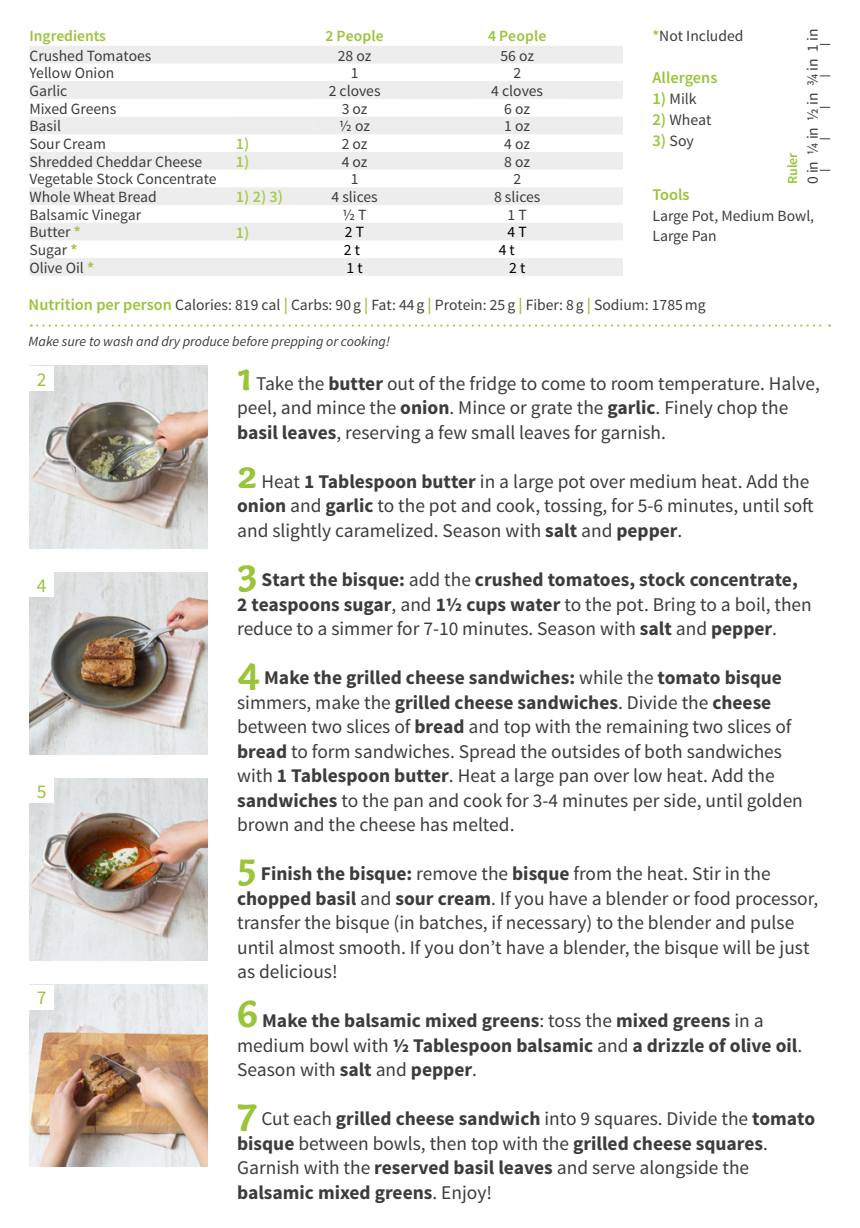
<style>
.page{position:relative;width:860px;height:1228px;background:#fff}
.page>*{position:absolute;margin:0;border:0;box-sizing:border-box;transform-origin:0 0}
.FRONT___BACK_Running{font:19.43px/24.5px "Source Sans Pro";color:#3c3c3b}
.FRONT___BACK_Running-2{font:700 19.43px/24.5px "Source Sans Pro";color:#3c3c3b}
.BACK_Numbers_on_Phot{font:19.43px "Source Sans Pro";color:#9ac43a}
.BACK_Text_next_to_ta{font:600 16.28px "Source Sans Pro";color:#9ac43a}
.BACK_Text_next_to_ta-2{font:600 16.28px "Source Sans Pro";color:#a6c94f}
.BACK_Text_next_to_ta-3{font:15.75px "Source Sans Pro";color:#3c3c3b}
.BACK_Table_Content_L{font:15.58px "Source Sans Pro";color:#3c3c3b}
.BACK_Text_next_to_ta-4{font:15.58px/20.8px "Source Sans Pro";color:#3c3c3b}
.BACK_Table_Content_C{font:15.58px "Source Sans Pro";color:#3c3c3b}
.BACK_Table_Header_CE{font:600 15.58px "Source Sans Pro";letter-spacing:.01em;color:#9ac43a}
.BACK_Table_Content_C-2{font:15.58px "Source Sans Pro";color:#000}
.BACK_Table_Content_L-2{font:600 15.58px "Source Sans Pro";color:#9ac43a}
.BACK_Text_next_to_ta-5{font:italic 14px "Source Sans Pro";color:#3c3c3b}
.t1{font:600 13.83px "Source Sans Pro";color:#9ac43a}
.s1{font-weight:700;color:#a6c94f}
.s2{font-weight:600;color:#9ac43a}
.s3{font-weight:600;font-size:16.45px;color:#9ac43a}
.s4{font-weight:600;font-size:16.28px;color:#9ac43a}
.s5{font-family:"Capucine Basic";font-weight:700;font-size:41.12px;color:#9ac43a}
.s6{font-weight:700}
.s7{font-family:"Capucine Basic";font-size:41.12px;color:#9ac43a}
.s8{font-weight:400}
</style>
<div class="page">
<svg style="left:30px;top:46px;width:592px;height:53px;fill:#ededed"></svg>
<svg style="left:30px;top:117px;width:592px;height:159px;fill:#ededed"></svg>
<img style="left:29px;top:778px;width:179px;height:182px">
<img style="left:29px;top:984px;width:179px;height:182px">
<img style="left:29px;top:366px;width:179px;height:182px">
<img style="left:29px;top:572px;width:179px;height:182px">
<div style="left:29px;top:366px;width:25px;height:24px;background:#fff"></div>
<div style="left:29px;top:572px;width:25px;height:24px;background:#fff"></div>
<div style="left:29px;top:778px;width:25px;height:25px;background:#fff"></div>
<div style="left:29px;top:984px;width:25px;height:25px;background:#fff"></div>
<svg style="left:31px;top:324px;width:799px;height:2px"></svg>
<p class="BACK_Table_Content_L-2" style="left:29px;top:25px;width:78px">Ingredients</p>
<p class="BACK_Table_Header_CE" style="left:325px;top:25px;width:60px">2 People</p>
<p class="BACK_Table_Header_CE" style="left:488px;top:25px;width:60px">4 People</p>
<p class="BACK_Table_Content_L" style="left:29px;top:46px;width:123px">Crushed Tomatoes</p>
<p class="BACK_Table_Content_C" style="left:338px;top:46px;width:35px">28 oz</p>
<p class="BACK_Table_Content_C" style="left:500px;top:46px;width:35px">56 oz</p>
<p class="BACK_Table_Content_L" style="left:29px;top:63px;width:86px">Yellow Onion</p>
<p class="BACK_Table_Content_C" style="left:350px;top:63px;width:9px">1</p>
<p class="BACK_Table_Content_C" style="left:513px;top:63px;width:9px">2</p>
<p class="BACK_Table_Content_L" style="left:29px;top:81px;width:39px">Garlic</p>
<p class="BACK_Table_Content_C" style="left:328px;top:81px;width:53px">2 cloves</p>
<p class="BACK_Table_Content_C" style="left:491px;top:81px;width:53px">4 cloves</p>
<p class="BACK_Table_Content_L" style="left:29px;top:99px;width:88px">Mixed Greens</p>
<p class="BACK_Table_Content_C" style="left:341px;top:99px;width:27px">3 oz</p>
<p class="BACK_Table_Content_C" style="left:504px;top:99px;width:27px">6 oz</p>
<p class="BACK_Table_Content_L" style="left:29px;top:116px;width:33px">Basil</p>
<p class="BACK_Table_Content_L" style="left:339px;top:116px;width:32px">½ oz</p>
<p class="BACK_Table_Content_C" style="left:504px;top:116px;width:27px">1 oz</p>
<p class="BACK_Table_Content_L" style="left:29px;top:134px;width:78px">Sour Cream</p>
<p class="BACK_Text_next_to_ta-2" style="left:236px;top:133px;width:15px">1)</p>
<p class="BACK_Table_Content_C" style="left:341px;top:134px;width:27px">2 oz</p>
<p class="BACK_Table_Content_C" style="left:504px;top:134px;width:27px">4 oz</p>
<p class="BACK_Table_Content_L" style="left:29px;top:152px;width:174px">Shredded Cheddar Cheese</p>
<p class="BACK_Text_next_to_ta-2" style="left:236px;top:151px;width:15px">1)</p>
<p class="BACK_Table_Content_L" style="left:341px;top:152px;width:27px">4 oz</p>
<p class="BACK_Table_Content_L" style="left:504px;top:152px;width:27px">8 oz</p>
<p class="BACK_Table_Content_L" style="left:29px;top:169px;width:188px">Vegetable Stock Concentrate</p>
<p class="BACK_Table_Content_C" style="left:350px;top:169px;width:9px">1</p>
<p class="BACK_Table_Content_C" style="left:513px;top:169px;width:9px">2</p>
<p class="BACK_Table_Content_L" style="left:29px;top:187px;width:129px">Whole Wheat Bread</p>
<p class="BACK_Text_next_to_ta-2" style="left:236px;top:186px;width:49px">1) 2) 3)</p>
<p class="BACK_Table_Content_C" style="left:331px;top:187px;width:48px">4 slices</p>
<p class="BACK_Table_Content_C" style="left:494px;top:187px;width:48px">8 slices</p>
<p class="BACK_Table_Content_L" style="left:29px;top:205px;width:113px">Balsamic Vinegar</p>
<p class="BACK_Table_Content_L" style="left:342px;top:205px;width:26px">½ T</p>
<p class="BACK_Table_Content_C" style="left:507px;top:205px;width:21px">1 T</p>
<p class="BACK_Table_Content_L" style="left:29px;top:222px;width:53px">Butter <span class="s1">*</span></p>
<p class="BACK_Text_next_to_ta-2" style="left:236px;top:221px;width:15px">1)</p>
<p class="BACK_Table_Content_C-2" style="left:345px;top:222px;width:21px">2 T</p>
<p class="BACK_Table_Content_C-2" style="left:507px;top:222px;width:21px">4 T</p>
<p class="BACK_Table_Content_L" style="left:29px;top:240px;width:50px">Sugar <span class="s1">*</span></p>
<p class="BACK_Table_Content_C-2" style="left:344px;top:240px;width:18px">2 t</p>
<p class="BACK_Table_Content_C-2" style="left:498px;top:240px;width:18px">4 t</p>
<p class="BACK_Table_Content_L" style="left:29px;top:258px;width:66px">Olive Oil <span class="s1">*</span></p>
<p class="BACK_Table_Content_C-2" style="left:346px;top:258px;width:18px">1 t</p>
<p class="BACK_Table_Content_C-2" style="left:509px;top:258px;width:18px">2 t</p>
<p class="BACK_Text_next_to_ta-4" style="left:652px;top:25px;width:93px"><span class="s2">*</span>Not Included</p>
<p class="BACK_Text_next_to_ta" style="left:652px;top:66px;width:66px">Allergens</p>
<p class="BACK_Text_next_to_ta-3" style="left:652px;top:89px;width:46px"><span class="s3">1)</span> Milk</p>
<p class="BACK_Text_next_to_ta-3" style="left:652px;top:110px;width:61px"><span class="s3">2)</span> Wheat</p>
<p class="BACK_Text_next_to_ta-3" style="left:652px;top:131px;width:43px"><span class="s3">3)</span> Soy</p>
<p class="BACK_Text_next_to_ta" style="left:652px;top:184px;width:39px">Tools</p>
<p class="BACK_Text_next_to_ta-4" style="left:652px;top:205px;width:163px">Large Pot, Medium Bowl,<br>Large Pan</p>
<p class="BACK_Text_next_to_ta-4" style="left:802px;top:184px;width:157px;rotate:-90deg">0 in ¼ in ½ in ¾ in 1 in</p>
<p class="t1" style="left:783px;top:184px;width:33px;rotate:-90deg">Ruler</p>
<p class="BACK_Text_next_to_ta-4" style="left:29px;top:295px;width:678px"><span class="s4">Nutrition per person</span> Calories: 819 cal <span class="s4">|</span> Carbs: 90g <span class="s4">|</span> Fat: 44g <span class="s4">|</span> Protein: 25g <span class="s4">|</span> Fiber: 8g <span class="s4">|</span> Sodium: 1785mg</p>
<p class="BACK_Text_next_to_ta-5" style="left:29px;top:333px;width:363px">Make sure to wash and dry produce before prepping or cooking!</p>
<p class="BACK_Numbers_on_Phot" style="left:37px;top:367px;width:11px">2</p>
<p class="BACK_Numbers_on_Phot" style="left:37px;top:573px;width:11px">4</p>
<p class="BACK_Numbers_on_Phot" style="left:37px;top:779px;width:11px">5</p>
<p class="BACK_Numbers_on_Phot" style="left:37px;top:985px;width:11px">7</p>
<p class="FRONT___BACK_Running" style="left:237px;top:371px;width:584px"><span class="s5">1</span> Take the <span class="s6">butter</span> out of the fridge to come to room temperature. Halve, peel, and mince the <span class="s6">onion</span>. Mince or grate the <span class="s6">garlic</span>. Finely chop the <span class="s6">basil leaves</span>, reserving a few small leaves for garnish.</p>
<p class="FRONT___BACK_Running" style="left:237px;top:469px;width:578px"><span class="s5">2</span> Heat <span class="s6">1 Tablespoon butter</span> in a large pot over medium heat. Add the <span class="s6">onion</span> and <span class="s6">garlic</span> to the pot and cook, tossing, for 5-6 minutes, until soft and slightly caramelized. Season with <span class="s6">salt</span> and <span class="s6">pepper</span>.</p>
<p class="FRONT___BACK_Running-2" style="left:237px;top:568px;width:576px"><span class="s7">3</span> Start the bisque: <span class="s8">add the</span> crushed tomatoes, stock concentrate,<br>2 teaspoons sugar<span class="s8">, and</span> 1½ cups water <span class="s8">to the pot. Bring to a boil, then reduce to a simmer for 7-10 minutes. Season with</span> salt <span class="s8">and</span> pepper<span class="s8">.</span></p>
<p class="FRONT___BACK_Running" style="left:237px;top:665px;width:567px"><span class="s5">4</span> <span class="s6">Make the grilled cheese sandwiches:</span> while the <span class="s6">tomato bisque </span>simmers, make the <span class="s6">grilled cheese sandwiches</span>. Divide the <span class="s6">cheese </span>between two slices of <span class="s6">bread</span> and top with the remaining two slices of <span class="s6">bread</span> to form sandwiches. Spread the outsides of both sandwiches with <span class="s6">1 Tablespoon butter</span>. Heat a large pan over low heat. Add the <span class="s6">sandwiches</span> to the pan and cook for 3-4 minutes per side, until golden brown and the cheese has melted.</p>
<p class="FRONT___BACK_Running" style="left:237px;top:861px;width:582px"><span class="s5">5</span> <span class="s6">Finish the bisque:</span> remove the <span class="s6">bisque</span> from the heat. Stir in the <span class="s6">chopped basil</span> and <span class="s6">sour cream</span>. If you have a blender or food processor, transfer the bisque (in batches, if necessary) to the blender and pulse until almost smooth. If you don’t have a blender, the bisque will be just as delicious!</p>
<p class="FRONT___BACK_Running-2" style="left:237px;top:1009px;width:566px"><span class="s7">6</span> Make the balsamic mixed greens<span class="s8">: toss the</span> mixed greens <span class="s8">in a medium bowl with</span> ½ Tablespoon balsamic <span class="s8">and</span> a drizzle of olive oil<span class="s8">.<br>Season with</span> salt <span class="s8">and</span> pepper<span class="s8">.</span></p>
<p class="FRONT___BACK_Running" style="left:237px;top:1106px;width:579px"><span class="s5">7</span> Cut each <span class="s6">grilled cheese sandwich</span> into 9 squares. Divide the <span class="s6">tomato bisque</span> between bowls, then top with the <span class="s6">grilled cheese squares</span>.<br>Garnish with the <span class="s6">reserved basil leaves</span> and serve alongside the <span class="s6">balsamic mixed greens</span>. Enjoy!</p>
</div>
